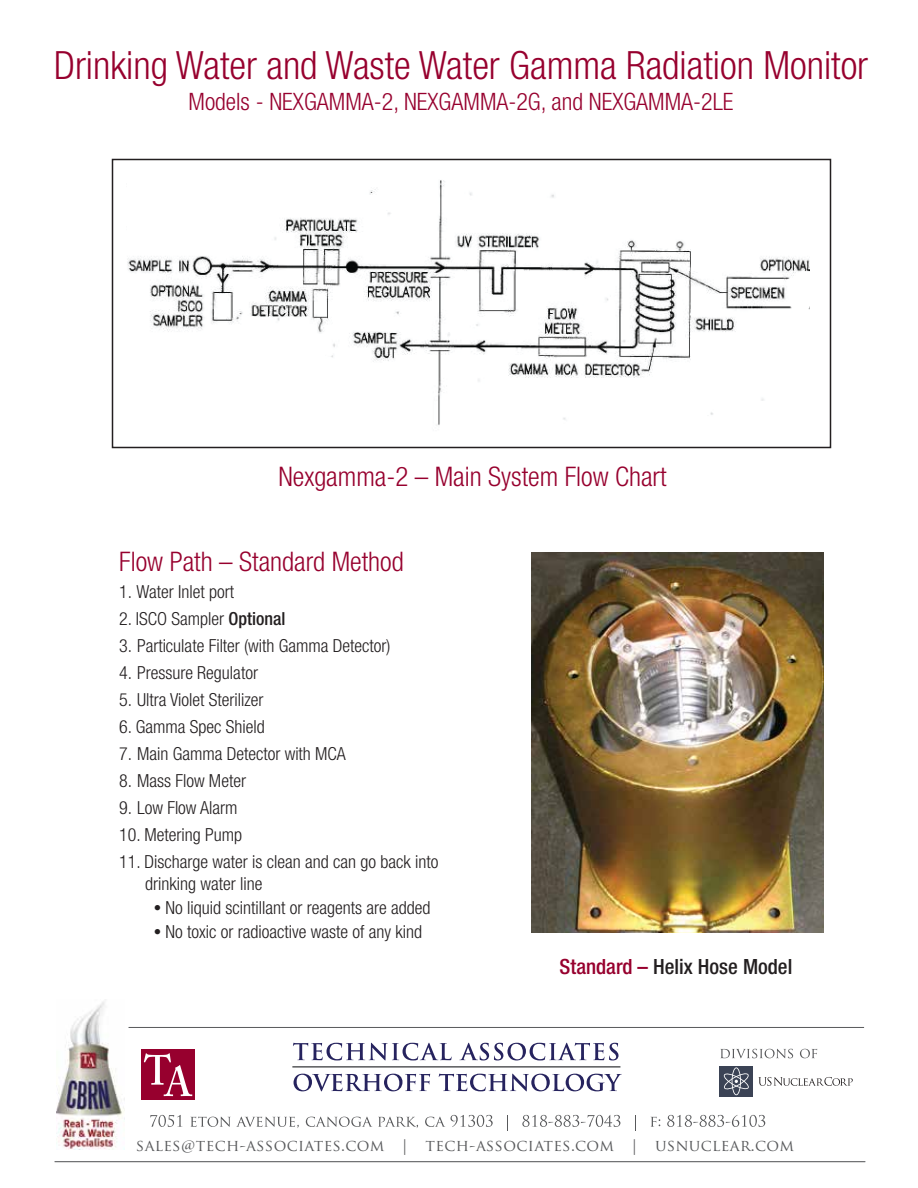
<style>
.page{position:relative;width:918px;height:1188px;background:#fff}
.page>*{position:absolute;margin:0;border:0;box-sizing:border-box;transform-origin:0 0}
.t1{font:300 condensed 39px "Helvetica Neue";color:#97002e}
.t2{font:300 condensed 27px "Helvetica Neue";color:#97002e}
.t3{font:300 condensed 24px "Helvetica Neue";color:#97002e}
.t4{font:500 condensed 21px "Helvetica Neue";color:#231f20}
.t5{font:300 condensed 18px/22.5px "Helvetica Neue";color:#231f20}
.t6{font:15.75px "Trajan Pro";letter-spacing:.02em;color:#58595b}
.s1{font-weight:500}
.s2{font-size:15px}
.s3{color:#97002e}
</style>
<div class="page">
<hr style="left:55px;top:1161px;width:810px;height:1px;background:#58595b">
<img style="left:57px;top:1001px;width:67px;height:149px">
<svg style="left:293px;top:1043px;width:159px;height:17px"></svg>
<svg style="left:459px;top:1043px;width:160px;height:17px"></svg>
<svg style="left:294px;top:1074px;width:136px;height:17px"></svg>
<svg style="left:439px;top:1074px;width:183px;height:17px"></svg>
<hr style="left:292px;top:1066px;width:328px;height:2px;background:#58595b">
<svg style="left:150px;top:1115px;width:32px;height:12px"></svg>
<svg style="left:190px;top:1117px;width:109px;height:11px"></svg>
<svg style="left:306px;top:1117px;width:66px;height:10px"></svg>
<svg style="left:378px;top:1117px;width:40px;height:11px"></svg>
<svg style="left:425px;top:1117px;width:20px;height:10px"></svg>
<svg style="left:451px;top:1115px;width:42px;height:12px"></svg>
<svg style="left:507px;top:1115px;width:1px;height:16px"></svg>
<svg style="left:522px;top:1115px;width:98px;height:12px"></svg>
<svg style="left:635px;top:1115px;width:1px;height:16px"></svg>
<svg style="left:651px;top:1117px;width:9px;height:10px"></svg>
<svg style="left:667px;top:1115px;width:98px;height:12px"></svg>
<hr style="left:129px;top:1027px;width:735px;height:1px;background:#58595b">
<div style="left:141px;top:1049px;width:54px;height:51px;background:#97002e"></div>
<svg style="left:144px;top:1053px;width:48px;height:43px"></svg>
<svg style="left:720px;top:1049px;width:73px;height:9px"></svg>
<svg style="left:800px;top:1049px;width:17px;height:9px"></svg>
<svg style="left:758px;top:1077px;width:95px;height:9px"></svg>
<div style="left:720px;top:1066px;width:33px;height:31px;background:#3b4355"></div>
<svg style="left:723px;top:1067px;width:26px;height:28px"></svg>
<img style="left:532px;top:552px;width:292px;height:381px">
<img style="left:127px;top:180px;width:682px;height:245px">
<div style="left:112px;top:159px;width:719px;height:289px;border:2px solid #231f20"></div>
<h1 class="t1" style="left:54px;top:43px;width:816px">Drinking Water and Waste Water Gamma Radiation Monitor</h1>
<h3 class="t3" style="left:189px;top:88px;width:547px">Models - NEXGAMMA-2, NEXGAMMA-2G, and NEXGAMMA-2LE</h3>
<h2 class="t2" style="left:278px;top:461px;width:390px">Nexgamma-2 – Main System Flow Chart</h2>
<h2 class="t2" style="left:119px;top:546px;width:286px">Flow Path – Standard Method</h2>
<p class="t5" style="left:119px;top:580px;width:116px">1. Water Inlet port</p>
<p class="t5" style="left:119px;top:607px;width:168px">2. ISCO Sampler <span class="s1">Optional</span></p>
<p class="t5" style="left:119px;top:634px;width:273px">3. Particulate Filter (with Gamma Detector)</p>
<p class="t5" style="left:119px;top:661px;width:140px">4. Pressure Regulator</p>
<p class="t5" style="left:119px;top:688px;width:146px">5. Ultra Violet Sterilizer</p>
<p class="t5" style="left:119px;top:715px;width:147px">6. Gamma Spec Shield</p>
<p class="t5" style="left:119px;top:742px;width:228px">7. Main Gamma Detector with MCA</p>
<p class="t5" style="left:119px;top:769px;width:128px">8. Mass Flow Meter</p>
<p class="t5" style="left:119px;top:796px;width:120px">9. Low Flow Alarm</p>
<p class="t5" style="left:119px;top:823px;width:124px">10. Metering Pump</p>
<p class="t5" style="left:145px;top:850px;width:295px;text-indent:-26px">11. Discharge water is clean and can go back into drinking water line</p>
<p class="t5" style="left:154px;top:897px;width:278px"><span class="s2">•</span> No liquid scintillant or reagents are added</p>
<p class="t5" style="left:154px;top:921px;width:270px"><span class="s2">•</span> No toxic or radioactive waste of any kind</p>
<p class="t4" style="left:560px;top:954px;width:234px"><span class="s3">Standard –</span> Helix Hose Model</p>
<p class="t6" style="left:136px;top:1135px;width:659px">SALES@TECH-ASSOCIATES.COM | TECH-ASSOCIATES.COM | USNUCLEAR.COM</p>
</div>
